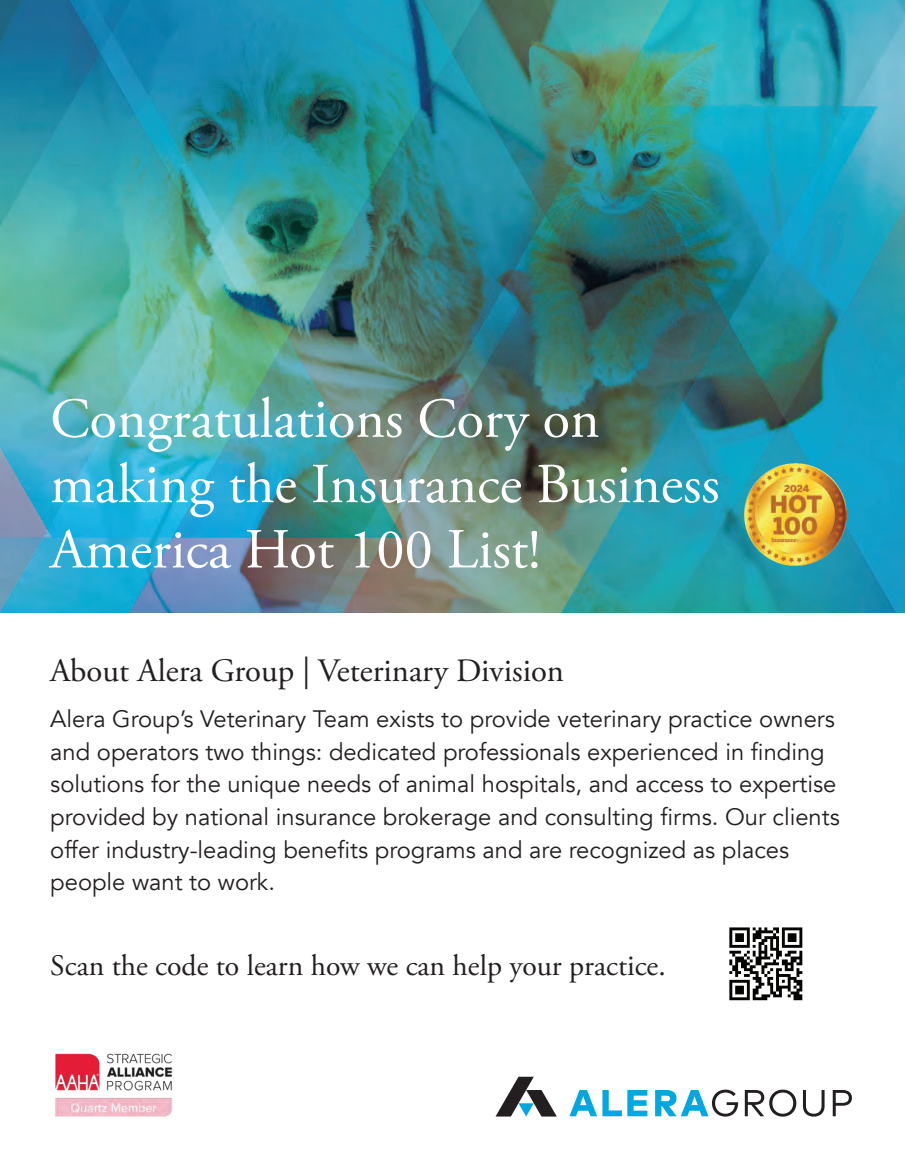
<style>
.page{position:relative;width:905px;height:1176px;background:#fff}
.page>*{position:absolute;margin:0;border:0;box-sizing:border-box;transform-origin:0 0}
.t1{font:56.4px/65.2px "Adobe Garamond Pro";color:#fff}
.t2{font:32.7px "Adobe Garamond Pro";color:#231f20}
.t3{font:29.7px "Adobe Garamond Pro";color:#231f20}
.t4{font:23.7px/32.7px "Avenir";color:#231f20}
</style>
<div class="page">
<img style="left:0;top:0;width:904px;height:612px">
<img style="left:55px;top:1053px;width:117px;height:63px">
<img style="left:729px;top:927px;width:74px;height:74px">
<img style="left:739px;top:460px;width:112px;height:107px">
<svg style="left:569px;top:1090px;width:52px;height:26px"></svg>
<svg style="left:627px;top:1090px;width:20px;height:26px"></svg>
<svg style="left:655px;top:1089px;width:83px;height:27px"></svg>
<svg style="left:744px;top:1089px;width:52px;height:27px"></svg>
<svg style="left:803px;top:1090px;width:21px;height:26px"></svg>
<svg style="left:832px;top:1090px;width:19px;height:26px"></svg>
<svg style="left:496px;top:1076px;width:60px;height:40px"></svg>
<img style="left:744px;top:463px;width:102px;height:102px">
<h1 class="t1" style="left:50px;top:388px;width:670px">Congratulations Cory on making the Insurance Business<br>America Hot 100 List!</h1>
<h2 class="t2" style="left:50px;top:651px;width:515px">About Alera Group | Veterinary Division</h2>
<p class="t4" style="left:50px;top:703px;width:790px">Alera Group’s Veterinary Team exists to provide veterinary practice owners and operators two things: dedicated professionals experienced in finding solutions for the unique needs of animal hospitals, and access to expertise provided by national insurance brokerage and consulting firms. Our clients offer industry-leading benefits programs and are recognized as places people want to work.</p>
<p class="t3" style="left:50px;top:947px;width:617px">Scan the code to learn how we can help your practice.</p>
</div>
